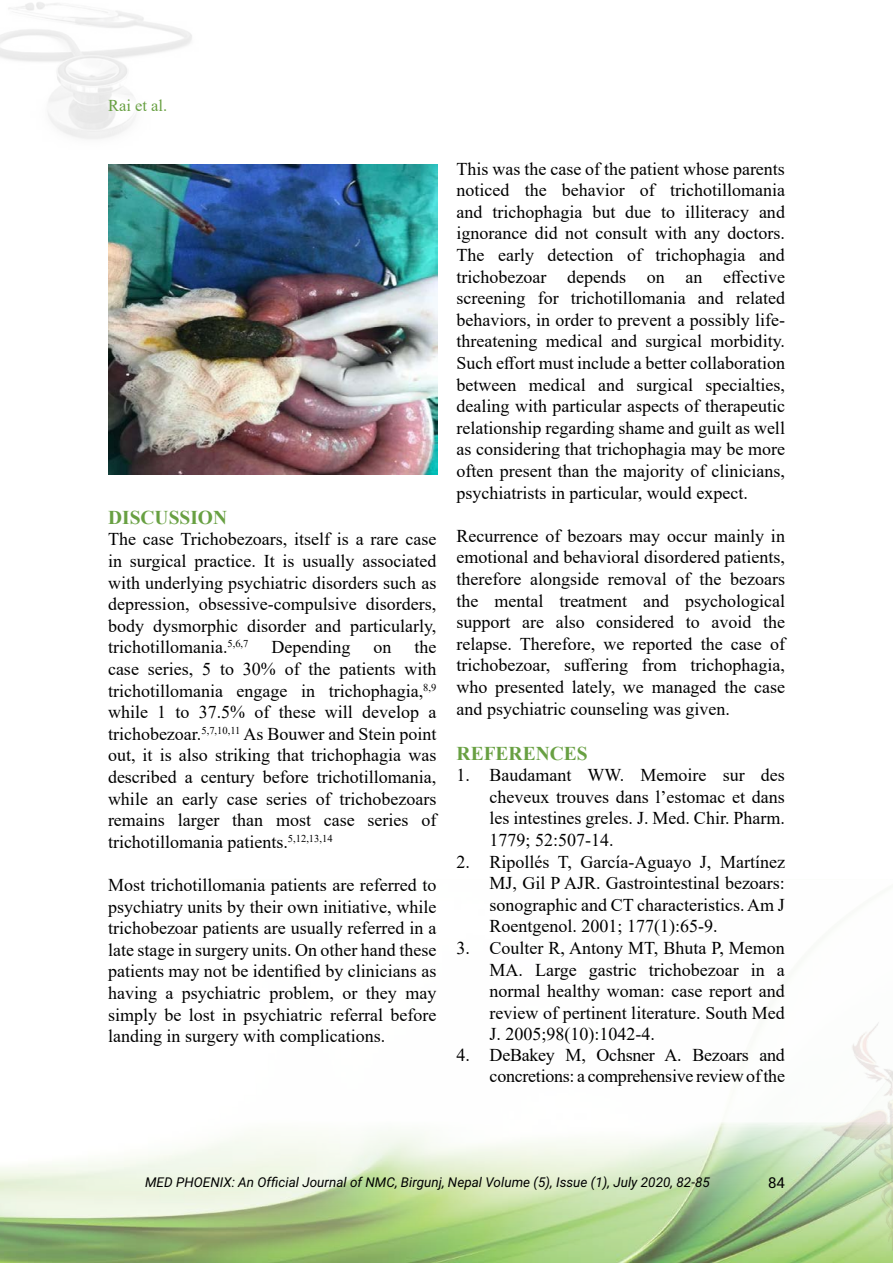
<style>
.page{position:relative;width:893px;height:1263px;background:#fff}
.page>*{position:absolute;margin:0;border:0;box-sizing:border-box;transform-origin:0 0}
.t1{font:700 19.5px "Times New Roman";color:#68a042}
.t2{font:18px/21.6px "Times New Roman";color:#000;text-align:justify}
.t3{font:16.5px "Times New Roman";color:#68a042}
.t4{font:15px "Roboto";color:#000}
.t5{font:italic 13.5px "Roboto";color:#000}
</style>
<div class="page">
<img style="left:0;top:1122px;width:893px;height:141px">
<img style="left:818px;top:1022px;width:75px;height:231px">
<img style="left:108px;top:164px;width:329px;height:310px">
<p class="t3" style="left:108px;top:94px;width:61px">Rai et al.</p>
<p class="t1" style="left:108px;top:503px;width:121px">DISCUSSION</p>
<p class="t2" style="left:108px;top:528px;width:330px">The case Trichobezoars, itself is a rare case in surgical practice. It is usually associated with underlying psychiatric disorders such as depression, obsessive-compulsive disorders, body dysmorphic disorder and particularly, trichotillomania.<sup>5,6,7</sup></p>
<p class="t2" style="left:108px;top:636px;width:330px;text-indent:306px">the case series, 5 to 30% of the patients with trichotillomania engage in trichophagia,<sup>8,9 </sup>while 1 to 37.5% of these will develop a trichobezoar.<sup>5,7,10,11</sup> As Bouwer and Stein point out, it is also striking that trichophagia was described a century before trichotillomania, while an early case series of trichobezoars remains larger than most case series of trichotillomania patients.<sup>5,12,13,14</sup></p>
<p class="t2" style="left:108px;top:873px;width:330px">Most trichotillomania patients are referred to psychiatry units by their own initiative, while trichobezoar patients are usually referred in a late stage in surgery units. On other hand these patients may not be identified by clinicians as having a psychiatric problem, or they may simply be lost in psychiatric referral before landing in surgery with complications.</p>
<p class="t2" style="left:271px;top:636px;width:80px">Depending</p>
<p class="t2" style="left:373px;top:636px;width:19px">on</p>
<p class="t2" style="left:457px;top:157px;width:330px">This was the case of the patient whose parents noticed the behavior of trichotillomania and trichophagia but due to illiteracy and ignorance did not consult with any doctors.<br>The early detection of trichophagia and trichobezoar depends on an effective screening for trichotillomania and related behaviors, in order to prevent a possibly life&shy;threatening medical and surgical morbidity.<br>Such effort must include a better collaboration between medical and surgical specialties, dealing with particular aspects of therapeutic relationship regarding shame and guilt as well as considering that trichophagia may be more often present than the majority of clinicians, psychiatrists in particular, would expect.</p>
<p class="t2" style="left:457px;top:524px;width:330px">Recurrence of bezoars may occur mainly in emotional and behavioral disordered patients, therefore alongside removal of the bezoars the mental treatment and psychological support are also considered to avoid the relapse. Therefore, we reported the case of trichobezoar, suffering from trichophagia, who presented lately, we managed the case and psychiatric counseling was given.</p>
<p class="t1" style="left:457px;top:739px;width:133px">REFERENCES</p>
<p class="t2" style="left:490px;top:764px;width:297px;text-indent:-33px">1. Baudamant WW. Memoire sur des cheveux trouves dans l’estomac et dans les intestines greles. J. Med. Chir. Pharm.<br>1779; 52:507-14.</p>
<p class="t2" style="left:490px;top:850px;width:297px;text-indent:-33px">2. Ripollés T, García-Aguayo J, Martínez MJ, Gil P AJR. Gastrointestinal bezoars: sonographic and CT characteristics. Am J Roentgenol. 2001; 177(1):65-9.</p>
<p class="t2" style="left:490px;top:936px;width:297px;text-indent:-33px">3. Coulter R, Antony MT, Bhuta P, Memon MA. Large gastric trichobezoar in a normal healthy woman: case report and review of pertinent literature. South Med J. 2005;98(10):1042-4.</p>
<p class="t2" style="left:457px;top:1044px;width:330px;line-height:21px;text-align:right">4. DeBakey M, Ochsner A. Bezoars and concretions: a comprehensive review of the</p>
<p class="t5" style="left:145px;top:1172px;width:566px">MED PHOENIX: An Official Journal of NMC, Birgunj, Nepal Volume (5), Issue (1), July 2020, 82-85</p>
<p class="t4" style="left:768px;top:1172px;width:18px">84</p>
</div>
